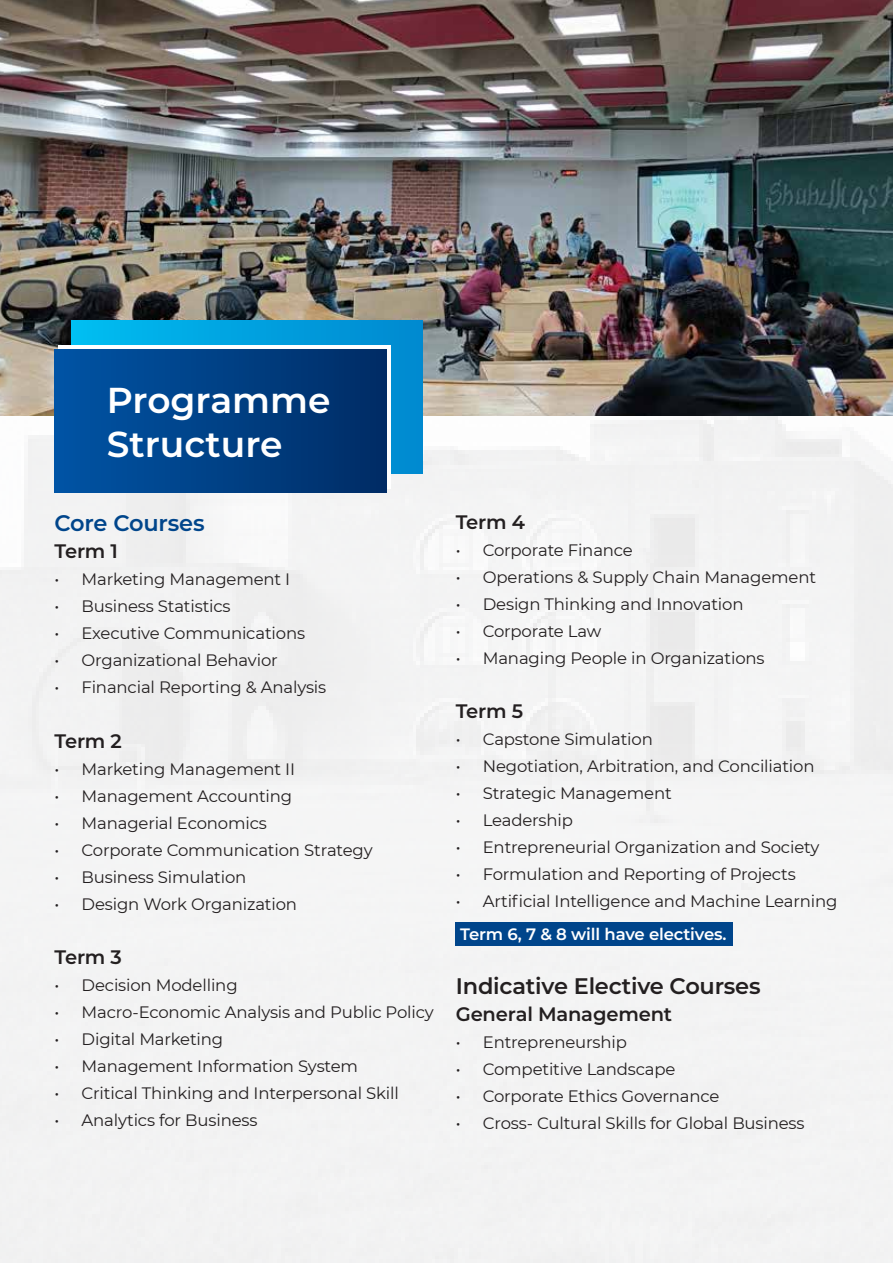
<style>
.page{position:relative;width:893px;height:1263px;background:#f3f3f4}
.page>*{position:absolute;margin:0;border:0;box-sizing:border-box;transform-origin:0 0}
.t1{font:600 36px/43.2px "Montserrat";color:#fff}
.t2{font:600 22.5px "Montserrat";letter-spacing:-.01em;color:#231f20}
.t3{font:600 22.5px "Montserrat";letter-spacing:-.01em;color:#00458b}
.t4{font:600 19.5px "Montserrat";letter-spacing:-.01em;color:#231f20}
.t5{font:16.5px "Montserrat";letter-spacing:-.01em;color:#231f20}
.t6{font:600 16.5px "Montserrat";letter-spacing:-.01em;color:#fff}
</style>
<div class="page">
<img style="left:1px;top:0;width:891px;height:416px">
<div style="left:71px;top:320px;width:351px;height:153px;background:linear-gradient(to right,#00bdf1,#0088cf)"></div>
<div style="left:58px;top:346px;width:332px;height:143px;background:#fff"></div>
<div style="left:55px;top:349px;width:332px;height:144px;background:linear-gradient(to right,#0054a5,#002c65)"></div>
<div style="left:456px;top:922px;width:277px;height:24px;background:#00458b"></div>
<h1 class="t1" style="left:107px;top:377px;width:225px">Programme<br>Structure</h1>
<h2 class="t3" style="left:55px;top:507px;width:152px">Core Courses</h2>
<p class="t4" style="left:55px;top:538px;width:65px">Term 1</p>
<p class="t5" style="left:55px;top:568px;width:237px">• Marketing Management I</p>
<p class="t5" style="left:55px;top:595px;width:178px">• Business Statistics</p>
<p class="t5" style="left:55px;top:622px;width:252px">• Executive Communications</p>
<p class="t5" style="left:55px;top:649px;width:225px">• Organizational Behavior</p>
<p class="t5" style="left:55px;top:676px;width:273px">• Financial Reporting &amp; Analysis</p>
<p class="t4" style="left:55px;top:727px;width:69px">Term 2</p>
<p class="t5" style="left:55px;top:757px;width:242px">• Marketing Management II</p>
<p class="t5" style="left:55px;top:784px;width:239px">• Management Accounting</p>
<p class="t5" style="left:55px;top:811px;width:214px">• Managerial Economics</p>
<p class="t5" style="left:55px;top:838px;width:320px">• Corporate Communication Strategy</p>
<p class="t5" style="left:55px;top:865px;width:193px">• Business Simulation</p>
<p class="t5" style="left:55px;top:892px;width:244px">• Design Work Organization</p>
<p class="t4" style="left:55px;top:943px;width:69px">Term 3</p>
<p class="t5" style="left:55px;top:973px;width:185px">• Decision Modelling</p>
<p class="t5" style="left:55px;top:1000px;width:381px">• Macro-Economic Analysis and Public Policy</p>
<p class="t5" style="left:55px;top:1027px;width:170px">• Digital Marketing</p>
<p class="t5" style="left:55px;top:1054px;width:305px">• Management Information System</p>
<p class="t5" style="left:55px;top:1081px;width:346px">• Critical Thinking and Interpersonal Skill</p>
<p class="t5" style="left:55px;top:1108px;width:204px">• Analytics for Business</p>
<p class="t4" style="left:456px;top:508px;width:71px">Term 4</p>
<p class="t5" style="left:456px;top:538px;width:179px">• Corporate Finance</p>
<p class="t5" style="left:456px;top:565px;width:362px">• Operations &amp; Supply Chain Management</p>
<p class="t5" style="left:456px;top:592px;width:289px">• Design Thinking and Innovation</p>
<p class="t5" style="left:456px;top:619px;width:147px">• Corporate Law</p>
<p class="t5" style="left:456px;top:646px;width:310px">• Managing People in Organizations</p>
<p class="t4" style="left:456px;top:697px;width:69px">Term 5</p>
<p class="t5" style="left:456px;top:727px;width:199px">• Capstone Simulation</p>
<p class="t5" style="left:456px;top:754px;width:360px">• Negotiation, Arbitration, and Conciliation</p>
<p class="t5" style="left:456px;top:781px;width:217px">• Strategic Management</p>
<p class="t5" style="left:456px;top:808px;width:119px">• Leadership</p>
<p class="t5" style="left:456px;top:835px;width:365px">• Entrepreneurial Organization and Society</p>
<p class="t5" style="left:456px;top:862px;width:341px">• Formulation and Reporting of Projects</p>
<p class="t5" style="left:456px;top:889px;width:383px">• Artificial Intelligence and Machine Learning</p>
<p class="t6" style="left:460px;top:922px;width:268px">Term 6, 7 &amp; 8 will have electives.</p>
<h2 class="t2" style="left:456px;top:970px;width:307px">Indicative Elective Courses</h2>
<p class="t4" style="left:456px;top:1000px;width:218px">General Management</p>
<p class="t5" style="left:456px;top:1030px;width:173px">• Entrepreneurship</p>
<p class="t5" style="left:456px;top:1057px;width:221px">• Competitive Landscape</p>
<p class="t5" style="left:456px;top:1084px;width:265px">• Corporate Ethics Governance</p>
<p class="t5" style="left:456px;top:1111px;width:350px">• Cross- Cultural Skills for Global Business</p>
</div>
